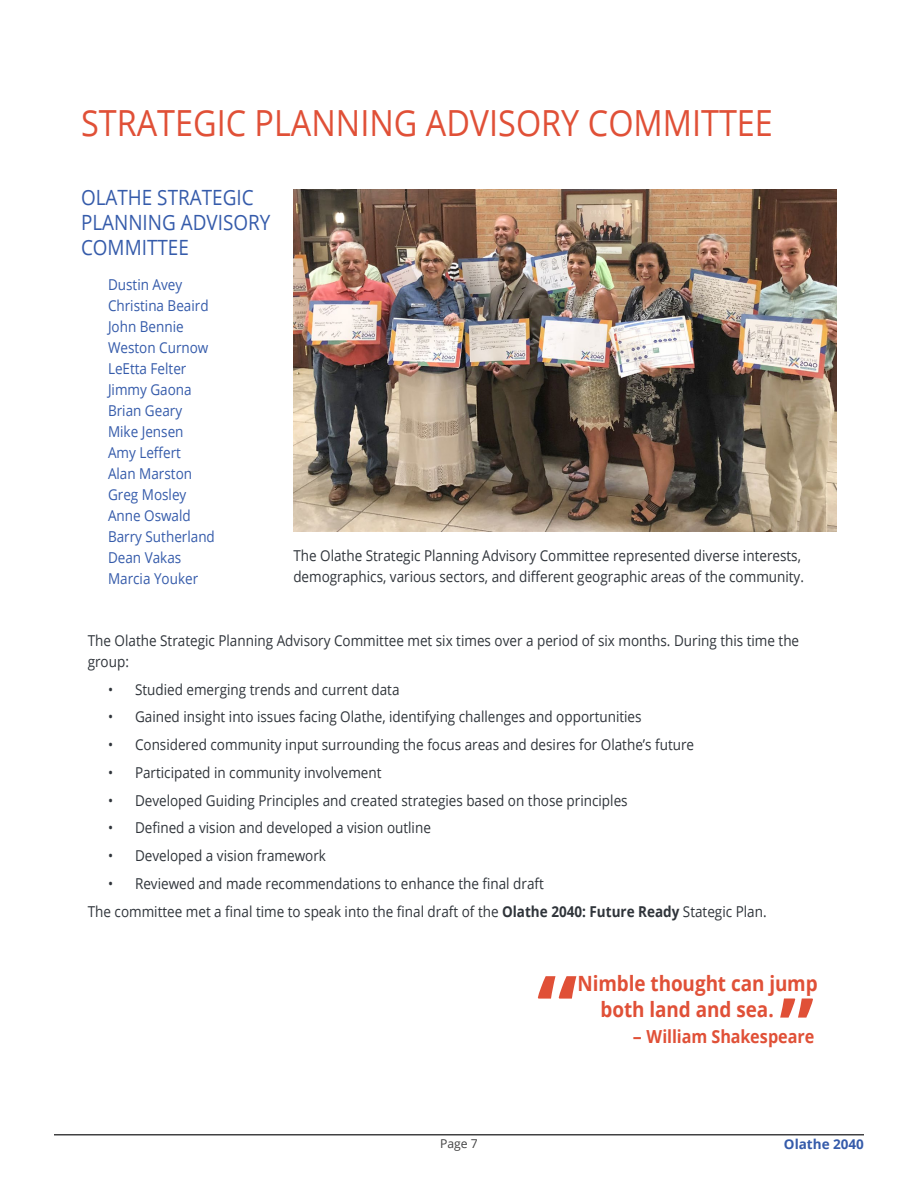
<style>
.page{position:relative;width:918px;height:1188px;background:#fff}
.page>*{position:absolute;margin:0;border:0;box-sizing:border-box;transform-origin:0 0}
.t1{font:700 91.65px "Open Sans";color:#e05037}
.t2{font:700 78px "Open Sans";color:#e05037}
.t3{font:36px "Open Sans";color:#e05037;scale:.9 1}
.t4{font:21px/25.2px "Open Sans";color:#355baa;scale:.9 1}
.t5{font:700 21px/25.5px "Open Sans";letter-spacing:-.005em;color:#e05037;scale:.9 1}
.t6{font:700 18px "Open Sans";letter-spacing:-.005em;color:#e05037}
.t7{font:15px/21px "Open Sans";color:#2f343a;scale:.9 1}
.t8{font:15px/21px "Open Sans";color:#355baa;scale:.9 1}
.t9{font:700 13.5px "Open Sans";color:#355baa}
.t10{font:12.15px "Open Sans";color:#414142}
.s1{font-weight:700}
</style>
<div class="page">
<hr style="left:54px;top:1134px;width:810px;height:2px;background:#414142">
<img style="left:293px;top:189px;width:544px;height:342px">
<h3 class="t3" style="left:81px;top:98px;width:770px">STRATEGIC PLANNING ADVISORY COMMITTEE</h3>
<h3 class="t4" style="left:81px;top:184px;width:212px">OLATHE STRATEGIC<br>PLANNING ADVISORY<br>COMMITTEE</h3>
<p class="t8" style="left:108px;top:274px;width:120px">Dustin Avey<br>Christina Beaird<br>John Bennie<br>Weston Curnow<br>LeEtta Felter<br>Jimmy Gaona<br>Brian Geary<br>Mike Jensen<br>Amy Leffert<br>Alan Marston<br>Greg Mosley<br>Anne Oswald<br>Barry Sutherland<br>Dean Vakas<br>Marcia Youker</p>
<p class="t7" style="left:293px;top:545px;width:569px">The Olathe Strategic Planning Advisory Committee represented diverse interests, demographics, various sectors, and different geographic areas of the community.</p>
<p class="t7" style="left:88px;top:630px;width:792px">The Olathe Strategic Planning Advisory Committee met six times over a period of six months. During this time the group:</p>
<p class="t7" style="left:108px;top:678px;width:326px">• Studied emerging trends and current data</p>
<p class="t7" style="left:108px;top:706px;width:594px">• Gained insight into issues facing Olathe, identifying challenges and opportunities</p>
<p class="t7" style="left:108px;top:734px;width:653px">• Considered community input surrounding the focus areas and desires for Olathe’s future</p>
<p class="t7" style="left:108px;top:762px;width:306px">• Participated in community involvement</p>
<p class="t7" style="left:108px;top:789px;width:579px">• Developed Guiding Principles and created strategies based on those principles</p>
<p class="t7" style="left:108px;top:817px;width:360px">• Defined a vision and developed a vision outline</p>
<p class="t7" style="left:108px;top:845px;width:244px">• Developed a vision framework</p>
<p class="t7" style="left:88px;top:869px;width:756px;line-height:27.8px;text-indent:20px">• Reviewed and made recommendations to enhance the final draft<br>The committee met a final time to speak into the final draft of the <span class="s1">Olathe 2040: Future Ready</span> Stategic Plan.</p>
<h1 class="t1" style="left:537px;top:944px;width:42px">“</h1>
<h3 class="t5" style="left:601px;top:970px;width:243px;text-indent:-23px">Nimble thought can jump both land and sea.</h3>
<p class="t6" style="left:633px;top:1024px;width:183px">– William Shakespeare</p>
<h2 class="t2" style="left:779px;top:971px;width:36px">”</h2>
<p class="t10" style="left:440px;top:1136px;width:39px">Page 7</p>
<p class="t9" style="left:784px;top:1135px;width:82px">Olathe 2040</p>
</div>
